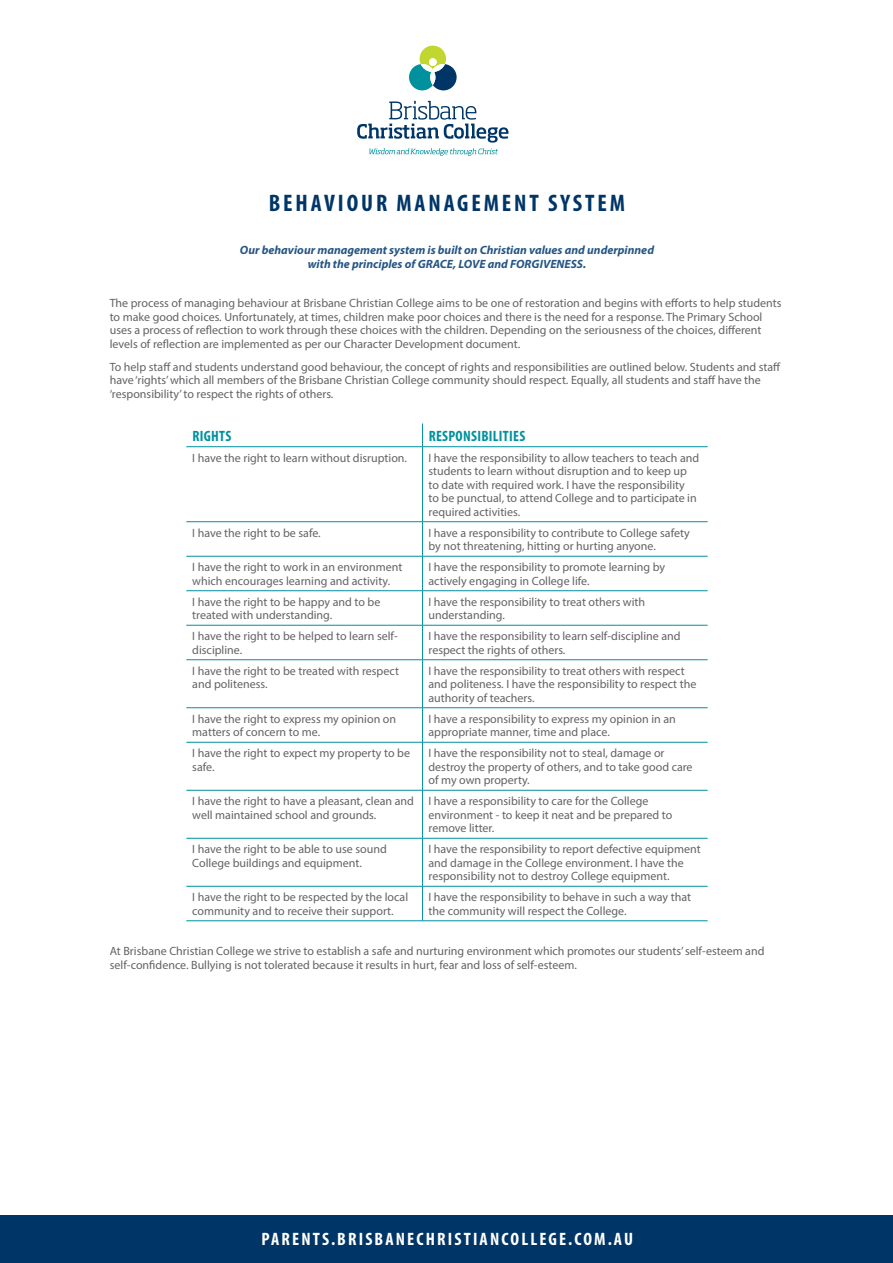
<style>
.page{position:relative;width:893px;height:1263px;background:#fff}
.page>*{position:absolute;margin:0;border:0;box-sizing:border-box;transform-origin:0 0}
.t1{font:700 condensed 24px "Myriad Pro";letter-spacing:.12em;color:#003667}
.t2{font:700 condensed 18px "Myriad Pro";letter-spacing:.12em;color:#fff}
.t3{font:700 condensed 15px "Myriad Pro";letter-spacing:.02em;color:#00919f}
.t4{font:12px/13.5px "Myriad Pro";color:#636366}
.t5{font:italic 700 12px/13.5px "Myriad Pro";color:#265685;text-align:center}
</style>
<div class="page">
<svg style="left:422px;top:423px;width:1px;height:23px"></svg>
<hr style="left:186px;top:446px;width:236px;height:1px;background:#00919f">
<hr style="left:422px;top:446px;width:286px;height:1px;background:#00919f">
<hr style="left:422px;top:447px;width:1px;height:74px;background:#00919f">
<hr style="left:186px;top:521px;width:236px;height:1px;background:#00919f">
<hr style="left:422px;top:521px;width:286px;height:1px;background:#00919f">
<hr style="left:422px;top:522px;width:1px;height:34px;background:#00919f">
<hr style="left:186px;top:556px;width:236px;height:1px;background:#00919f">
<hr style="left:422px;top:556px;width:286px;height:1px;background:#00919f">
<hr style="left:422px;top:556px;width:1px;height:34px;background:#00919f">
<hr style="left:186px;top:590px;width:236px;height:1px;background:#00919f">
<hr style="left:422px;top:590px;width:286px;height:1px;background:#00919f">
<hr style="left:422px;top:591px;width:1px;height:34px;background:#00919f">
<hr style="left:186px;top:625px;width:236px;height:1px;background:#00919f">
<hr style="left:422px;top:625px;width:286px;height:1px;background:#00919f">
<hr style="left:422px;top:625px;width:1px;height:34px;background:#00919f">
<hr style="left:186px;top:659px;width:236px;height:1px;background:#00919f">
<hr style="left:422px;top:659px;width:286px;height:1px;background:#00919f">
<hr style="left:422px;top:660px;width:1px;height:47px;background:#00919f">
<hr style="left:186px;top:707px;width:236px;height:1px;background:#00919f">
<hr style="left:422px;top:707px;width:286px;height:1px;background:#00919f">
<hr style="left:422px;top:708px;width:1px;height:34px;background:#00919f">
<hr style="left:186px;top:742px;width:236px;height:1px;background:#00919f">
<hr style="left:422px;top:742px;width:286px;height:1px;background:#00919f">
<hr style="left:422px;top:742px;width:1px;height:48px;background:#00919f">
<hr style="left:186px;top:790px;width:236px;height:1px;background:#00919f">
<hr style="left:422px;top:790px;width:286px;height:1px;background:#00919f">
<hr style="left:422px;top:790px;width:1px;height:48px;background:#00919f">
<hr style="left:186px;top:838px;width:236px;height:1px;background:#00919f">
<hr style="left:422px;top:838px;width:286px;height:1px;background:#00919f">
<hr style="left:422px;top:838px;width:1px;height:48px;background:#00919f">
<hr style="left:186px;top:886px;width:236px;height:1px;background:#00919f">
<hr style="left:422px;top:886px;width:286px;height:1px;background:#00919f">
<hr style="left:422px;top:886px;width:1px;height:34px;background:#00919f">
<hr style="left:186px;top:920px;width:236px;height:1px;background:#00919f">
<hr style="left:422px;top:920px;width:286px;height:1px;background:#00919f">
<svg style="left:409px;top:46px;width:48px;height:44px"></svg>
<svg style="left:357px;top:101px;width:151px;height:55px"></svg>
<div style="left:0;top:1215px;width:893px;height:48px;background:#003667"></div>
<p class="t1" style="left:269px;top:188px;width:358px">BEHAVIOUR MANAGEMENT SYSTEM</p>
<p class="t5" style="left:240px;top:243px;width:416px">Our behaviour management system is built on Christian values and underpinned with the principles of GRACE, LOVE and FORGIVENESS.</p>
<p class="t4" style="left:110px;top:296px;width:673px">The process of managing behaviour at Brisbane Christian College aims to be one of restoration and begins with efforts to help students to make good choices. Unfortunately, at times, children make poor choices and there is the need for a response. The Primary School uses a process of reflection to work through these choices with the children. Depending on the seriousness of the choices, different levels of reflection are implemented as per our Character Development document.</p>
<p class="t4" style="left:110px;top:360px;width:672px">To help staff and students understand good behaviour, the concept of rights and responsibilities are outlined below. Students and staff have ‘rights’ which all members of the Brisbane Christian College community should respect. Equally, all students and staff have the ‘responsibility’ to respect the rights of others.</p>
<p class="t3" style="left:192px;top:426px;width:40px">RIGHTS</p>
<p class="t3" style="left:429px;top:426px;width:98px">RESPONSIBILITIES</p>
<p class="t4" style="left:192px;top:451px;width:216px">I have the right to learn without disruption.</p>
<p class="t4" style="left:428px;top:451px;width:272px">I have the responsibility to allow teachers to teach and students to learn without disruption and to keep up to date with required work. I have the responsibility<br>to be punctual, to attend College and to participate in required activities.</p>
<p class="t4" style="left:192px;top:526px;width:130px">I have the right to be safe.</p>
<p class="t4" style="left:428px;top:526px;width:263px">I have a responsibility to contribute to College safety by not threatening, hitting or hurting anyone.</p>
<p class="t4" style="left:192px;top:560px;width:211px">I have the right to work in an environment which encourages learning and activity.</p>
<p class="t4" style="left:428px;top:560px;width:238px">I have the responsibility to promote learning by actively engaging in College life.</p>
<p class="t4" style="left:192px;top:595px;width:190px">I have the right to be happy and to be treated with understanding.</p>
<p class="t4" style="left:428px;top:595px;width:218px">I have the responsibility to treat others with understanding.</p>
<p class="t4" style="left:192px;top:629px;width:207px">I have the right to be helped to learn self&shy;discipline.</p>
<p class="t4" style="left:428px;top:629px;width:254px">I have the responsibility to learn self-discipline and respect the rights of others.</p>
<p class="t4" style="left:192px;top:664px;width:208px">I have the right to be treated with respect and politeness.</p>
<p class="t4" style="left:428px;top:664px;width:269px">I have the responsibility to treat others with respect and politeness. I have the responsibility to respect the authority of teachers.</p>
<p class="t4" style="left:192px;top:712px;width:205px">I have the right to express my opinion on matters of concern to me.</p>
<p class="t4" style="left:428px;top:712px;width:249px">I have a responsibility to express my opinion in an appropriate manner, time and place.</p>
<p class="t4" style="left:192px;top:746px;width:219px">I have the right to expect my property to be safe.</p>
<p class="t4" style="left:428px;top:746px;width:266px">I have the responsibility not to steal, damage or destroy the property of others, and to take good care of my own property.</p>
<p class="t4" style="left:192px;top:794px;width:223px">I have the right to have a pleasant, clean and well maintained school and grounds.</p>
<p class="t4" style="left:428px;top:794px;width:245px">I have a responsibility to care for the College environment - to keep it neat and be prepared to remove litter.</p>
<p class="t4" style="left:192px;top:842px;width:196px">I have the right to be able to use sound<br>College buildings and equipment.</p>
<p class="t4" style="left:428px;top:842px;width:274px">I have the responsibility to report defective equipment and damage in the College environment. I have the responsibility not to destroy College equipment.</p>
<p class="t4" style="left:192px;top:890px;width:217px">I have the right to be respected by the local community and to receive their support.</p>
<p class="t4" style="left:428px;top:890px;width:264px">I have the responsibility to behave in such a way that the community will respect the College.</p>
<p class="t4" style="left:110px;top:944px;width:656px">At Brisbane Christian College we strive to establish a safe and nurturing environment which promotes our students’ self-esteem and self-confidence. Bullying is not tolerated because it results in hurt, fear and loss of self-esteem.</p>
<p class="t2" style="left:261px;top:1228px;width:373px">PARENTS.BRISBANECHRISTIANCOLLEGE.COM.AU</p>
</div>
